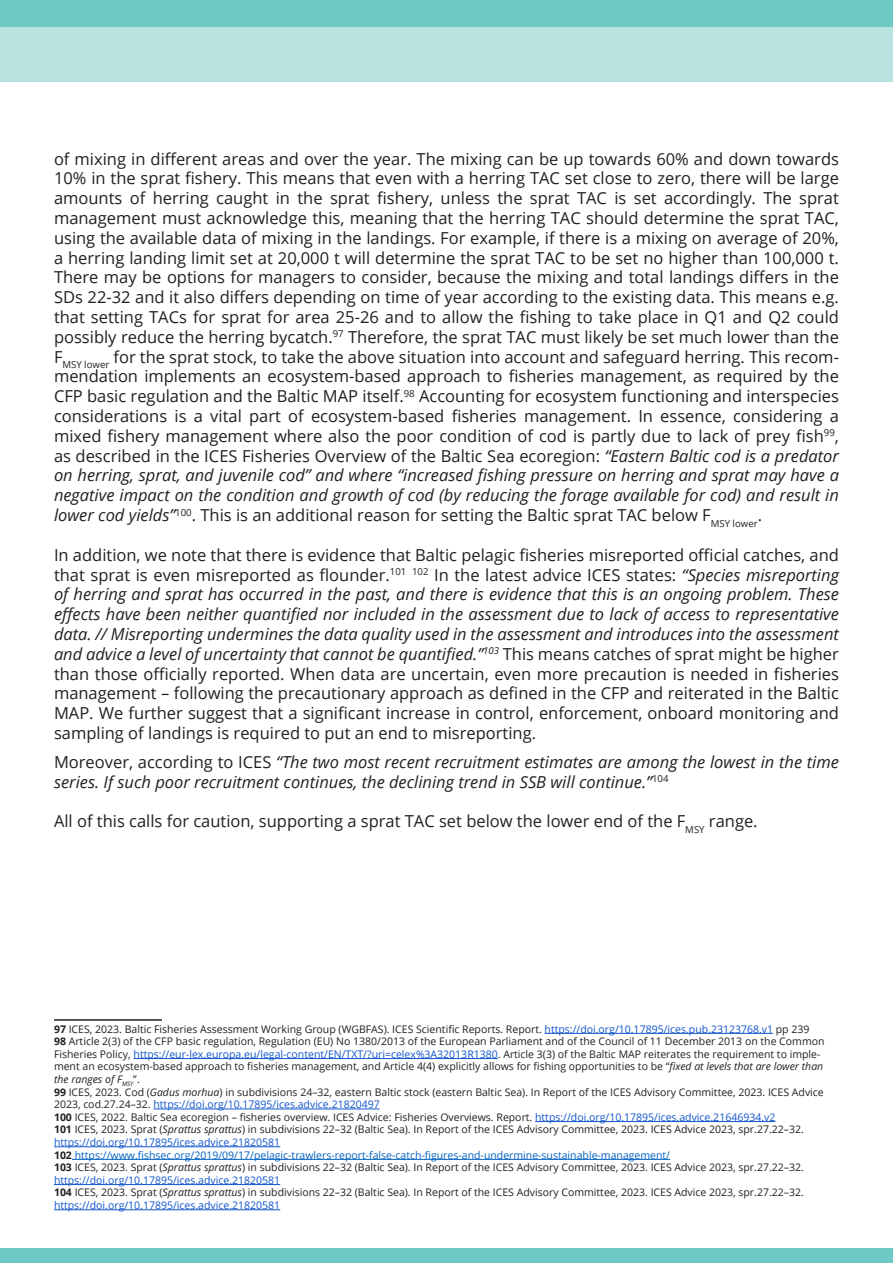
<style>
.page{position:relative;width:893px;height:1263px;background:#fff}
.page>*{position:absolute;margin:0;border:0;box-sizing:border-box;transform-origin:0 0}
.t1{font:16.5px/19.8px "Open Sans";color:#231f20;text-align:justify}
.t2{font:italic 16.5px/19.8px "Open Sans";color:#231f20}
.t3{font:10.5px/12.6px "Open Sans";color:#231f20}
.t4{font:10.5px "Open Sans";color:#0563c1}
.s1{font-style:italic}
.s2{font-style:normal}
.s3{font-weight:700}
.s4{color:#15c}
.s5{font-weight:700;color:#231f20}
</style>
<div class="page">
<div style="left:0;top:0;width:893px;height:54px;background:#6dc9c4"></div>
<div style="left:0;top:27px;width:893px;height:54px;background:#b8e2e0"></div>
<div style="left:0;top:1248px;width:893px;height:15px;background:#6dc9c4"></div>
<hr style="left:54px;top:1019px;width:108px;height:2px;background:#231f20">
<hr style="left:545px;top:1033px;width:228px;height:1px;background:#15c">
<hr style="left:134px;top:1058px;width:364px;height:1px;background:#15c">
<hr style="left:153px;top:1109px;width:227px;height:1px;background:#15c">
<hr style="left:535px;top:1121px;width:240px;height:1px;background:#15c">
<hr style="left:54px;top:1146px;width:226px;height:1px;background:#15c">
<hr style="left:72px;top:1159px;width:598px;height:1px;background:#0563c1">
<hr style="left:54px;top:1184px;width:226px;height:1px;background:#15c">
<hr style="left:54px;top:1209px;width:226px;height:1px;background:#15c">
<p class="t1" style="left:54px;top:148px;width:786px">of mixing in different areas and over the year. The mixing can be up towards 60% and down towards 10% in the sprat fishery. This means that even with a herring TAC set close to zero, there will be large amounts of herring caught in the sprat fishery, unless the sprat TAC is set accordingly. The sprat management must acknowledge this, meaning that the herring TAC should determine the sprat TAC, using the available data of mixing in the landings. For example, if there is a mixing on average of 20%, a herring landing limit set at 20,000 t will determine the sprat TAC to be set no higher than 100,000 t.<br>There may be options for managers to consider, because the mixing and total landings differs in the SDs 22-32 and it also differs depending on time of year according to the existing data. This means e.g. that setting TACs for sprat for area 25-26 and to allow the fishing to take place in Q1 and Q2 could possibly reduce the herring bycatch.<sup>97</sup> Therefore, the sprat TAC must likely be set much lower than the F<sub>MSY</sub> <sub>lower</sub> for the sprat stock, to take the above situation into account and safeguard herring. This recom&shy;mendation implements an ecosystem-based approach to fisheries management, as required by the CFP basic regulation and the Baltic MAP itself.<sup>98</sup> Accounting for ecosystem functioning and interspecies considerations is a vital part of ecosystem-based fisheries management. In essence, considering a mixed fishery management where also the poor condition of cod is partly due to lack of prey fish<sup>99</sup>, as described in the ICES Fisheries Overview of the Baltic Sea ecoregion: <span class="s1">“Eastern Baltic cod is a predator on herring, sprat, and juvenile cod” and where “increased fishing pressure on herring and sprat may have a negative impact on the condition and growth of cod (by reducing the forage available for cod) and result in lower cod yields”</span><sup>100</sup>. This is an additional reason for setting the Baltic sprat TAC below F<sub>MSY</sub> <sub>lower</sub>.</p>
<p class="t1" style="left:54px;top:544px;width:786px">In addition, we note that there is evidence that Baltic pelagic fisheries misreported official catches, and that sprat is even misreported as flounder.<sup>101</sup> <sup>102</sup> In the latest advice ICES states: <span class="s1">“Species misreporting of herring and sprat has occurred in the past, and there is evidence that this is an ongoing problem. These effects have been neither quantified nor included in the assessment due to lack of access to representative data. // Misreporting undermines the data quality used in the assessment and introduces into the assessment and advice a level of uncertainty that cannot be quantified.”</span><sup>103</sup> This means catches of sprat might be higher than those officially reported. When data are uncertain, even more precaution is needed in fisheries management – following the precautionary approach as defined in the CFP and reiterated in the Baltic MAP. We further suggest that a significant increase in control, enforcement, onboard monitoring and sampling of landings is required to put an end to misreporting.</p>
<p class="t2" style="left:54px;top:751px;width:786px"><span class="s2">Moreover, according to ICES</span> “The two most recent recruitment estimates are among the lowest in the time series. If such poor recruitment continues, the declining trend in SSB will continue.”<sup>104</sup></p>
<p class="t1" style="left:54px;top:811px;width:705px">All of this calls for caution, supporting a sprat TAC set below the lower end of the F<sub>MSY</sub> range.</p>
<p class="t3" style="left:54px;top:1022px;width:757px"><span class="s3">97</span> ICES, 2023. Baltic Fisheries Assessment Working Group (WGBFAS). ICES Scientific Reports. Report. <span class="s4">https://doi.org/10.17895/ices.pub.23123768.v1</span> pp 239</p>
<p class="t3" style="left:54px;top:1035px;width:772px"><span class="s3">98</span> Article 2(3) of the CFP basic regulation, Regulation (EU) No 1380/2013 of the European Parliament and of the Council of 11 December 2013 on the Common Fisheries Policy, <span class="s4">https://eur-lex.europa.eu/legal-content/EN/TXT/?uri=celex%3A32013R1380</span>. Article 3(3) of the Baltic MAP reiterates the requirement to imple&shy;ment an ecosystem-based approach to fisheries management, and Article 4(4) explicitly allows for fishing opportunities to be “<span class="s1">fixed at levels that are lower than the ranges of F</span><sub>MSY</sub>”.</p>
<p class="t3" style="left:54px;top:1085px;width:771px"><span class="s3">99</span> ICES, 2023. Cod (<span class="s1">Gadus morhua</span>) in subdivisions 24–32, eastern Baltic stock (eastern Baltic Sea). In Report of the ICES Advisory Committee, 2023. ICES Advice<br>2023, cod.27.24–32. <span class="s4">https://doi.org/10.17895/ices.advice.21820497</span></p>
<p class="t3" style="left:54px;top:1110px;width:723px"><span class="s3">100</span> ICES, 2022. Baltic Sea ecoregion – fisheries overview. ICES Advice: Fisheries Overviews. Report. <span class="s4">https://doi.org/10.17895/ices.advice.21646934.v2</span></p>
<p class="t3" style="left:54px;top:1123px;width:751px"><span class="s3">101</span> ICES, 2023. Sprat (<span class="s1">Sprattus sprattus</span>) in subdivisions 22–32 (Baltic Sea). In Report of the ICES Advisory Committee, 2023. ICES Advice 2023, spr.27.22–32. <span class="s4">https://doi.org/10.17895/ices.advice.21820581</span></p>
<p class="t4" style="left:54px;top:1147px;width:618px"><span class="s5">102</span> https://www.fishsec.org/2019/09/17/pelagic-trawlers-report-false-catch-figures-and-undermine-sustainable-management/</p>
<p class="t3" style="left:54px;top:1161px;width:751px"><span class="s3">103</span> ICES, 2023. Sprat (<span class="s1">Sprattus sprattus</span>) in subdivisions 22–32 (Baltic Sea). In Report of the ICES Advisory Committee, 2023. ICES Advice 2023, spr.27.22–32. <span class="s4">https://doi.org/10.17895/ices.advice.21820581</span></p>
<p class="t3" style="left:54px;top:1186px;width:751px"><span class="s3">104</span> ICES, 2023. Sprat (<span class="s1">Sprattus sprattus</span>) in subdivisions 22–32 (Baltic Sea). In Report of the ICES Advisory Committee, 2023. ICES Advice 2023, spr.27.22–32. <span class="s4">https://doi.org/10.17895/ices.advice.21820581</span></p>
</div>
